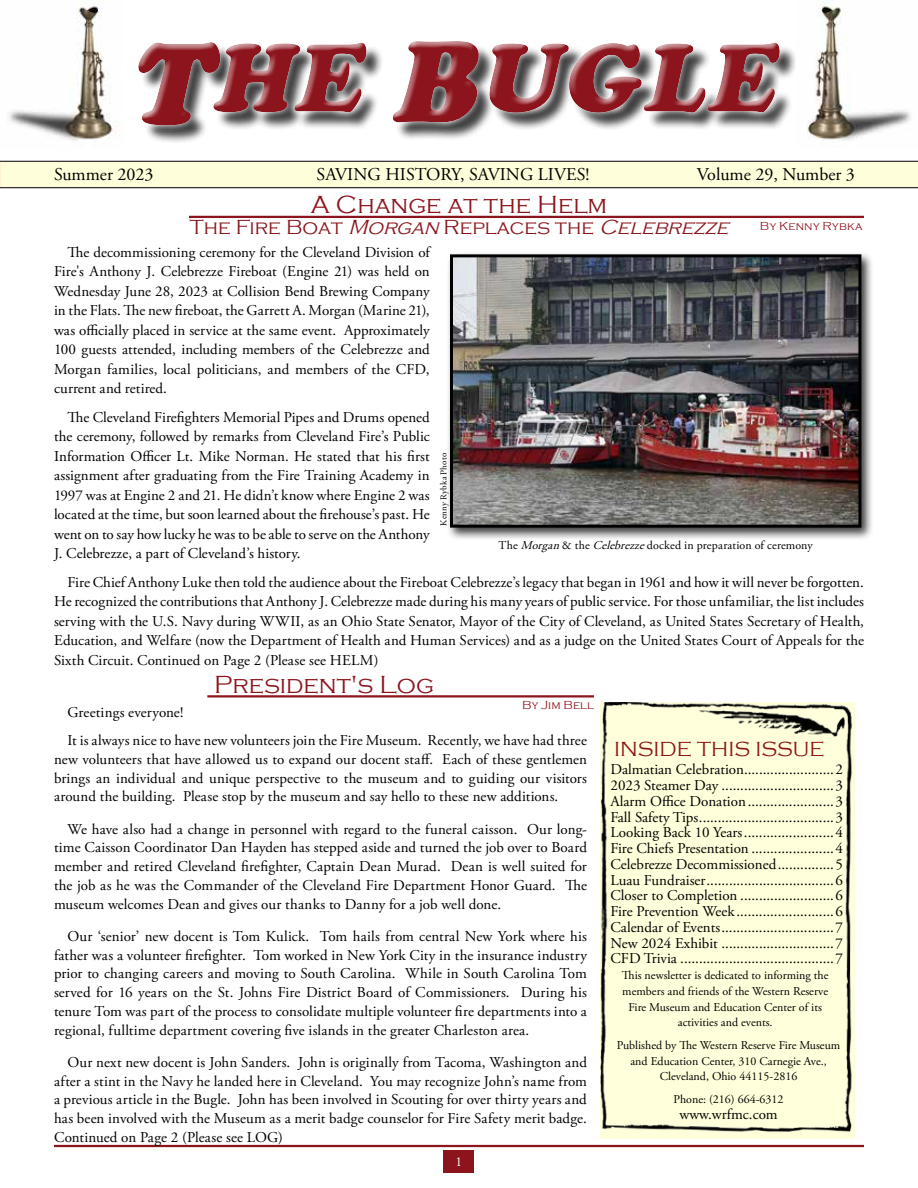
<style>
.page{position:relative;width:918px;height:1188px;background:#fff}
.page>*{position:absolute;margin:0;border:0;box-sizing:border-box;transform-origin:0 0}
.t1{font:300 25.5px "Copperplate Gothic";color:#8c151d}
.t2{font:300 21px "Copperplate Gothic";color:#8c151d}
.t3{font:18px "Adobe Garamond Pro";color:#000}
.t4{font:15px/19.5px "Adobe Garamond Pro";color:#000;text-align:justify}
.t5{font:13.5px "Adobe Garamond Pro";color:#fff}
.t6{font:12px/15.8px "Adobe Garamond Pro";color:#000;text-align:center}
.t7{font:300 12px "Copperplate Gothic";letter-spacing:.02em;color:#8c151d}
.t8{font:9px "Adobe Garamond Pro";letter-spacing:.01em;color:#000}
.s1{font-style:italic}
</style>
<div class="page">
<div style="left:444px;top:1150px;width:30px;height:23px;background:#8c151d"></div>
<hr style="left:54px;top:1145px;width:810px;height:2px;background:#8c151d">
<img style="left:600px;top:702px;width:255px;height:436px">
<div style="left:0;top:162px;width:918px;height:25px;background:#fefedb"></div>
<div style="left:141px;top:43px;width:657px;height:101px;background:#000;opacity:.75"></div>
<div style="left:132px;top:35px;width:654px;height:96px;background:#fff;opacity:.75"></div>
<div style="left:136px;top:40px;width:645px;height:86px;background:#fff;opacity:.75"></div>
<hr style="left:0;top:187px;width:918px;height:1px;background:#000">
<hr style="left:0;top:161px;width:918px;height:1px;background:#000">
<div style="left:447px;top:251px;width:427px;height:289px;background:#000;opacity:.75"></div>
<img style="left:454px;top:258px;width:403px;height:266px">
<div style="left:450px;top:254px;width:411px;height:274px;border:3px solid #000"></div>
<hr style="left:189px;top:216px;width:675px;height:2px;background:#8c151d">
<hr style="left:207px;top:695px;width:387px;height:3px;background:#8c151d">
<img style="left:9px;top:2px;width:109px;height:139px">
<img style="left:797px;top:0;width:114px;height:144px">
<p class="t3" style="left:54px;top:164px;width:101px">Summer 2023</p>
<p class="t3" style="left:317px;top:164px;width:274px">SAVING HISTORY, SAVING LIVES!</p>
<p class="t3" style="left:697px;top:164px;width:160px">Volume 29, Number 3</p>
<h1 class="t1" style="left:311px;top:191px;width:298px">A Change at the Helm</h1>
<h2 class="t2" style="left:190px;top:215px;width:546px">The Fire Boat <span class="s1">Morgan</span> Replaces the <span class="s1">Celebrezze</span></h2>
<p class="t4" style="left:54px;top:243px;width:377px;text-indent:14px">The decommissioning ceremony for the Cleveland Division of Fire's Anthony J. Celebrezze Fireboat (Engine 21) was held on Wednesday June 28, 2023 at Collision Bend Brewing Company in the Flats. The new fireboat, the Garrett A. Morgan (Marine 21), was officially placed in service at the same event. Approximately 100 guests attended, including members of the Celebrezze and Morgan families, local politicians, and members of the CFD, current and retired.</p>
<p class="t4" style="left:54px;top:408px;width:377px;text-indent:14px">The Cleveland Firefighters Memorial Pipes and Drums opened the ceremony, followed by remarks from Cleveland Fire’s Public Information Officer Lt. Mike Norman. He stated that his first assignment after graduating from the Fire Training Academy in 1997 was at Engine 2 and 21. He didn’t know where Engine 2 was located at the time, but soon learned about the firehouse’s past. He went on to say how lucky he was to be able to serve on the Anthony J. Celebrezze, a part of Cleveland’s history.</p>
<p class="t4" style="left:54px;top:573px;width:812px;text-indent:14px">Fire Chief Anthony Luke then told the audience about the Fireboat Celebrezze’s legacy that began in 1961 and how it will never be forgotten.<br>He recognized the contributions that Anthony J. Celebrezze made during his many years of public service. For those unfamiliar, the list includes serving with the U.S. Navy during WWII, as an Ohio State Senator, Mayor of the City of Cleveland, as United States Secretary of Health, Education, and Welfare (now the Department of Health and Human Services) and as a judge on the United States Court of Appeals for the Sixth Circuit. Continued on Page 2 (Please see HELM)</p>
<p class="t7" style="left:760px;top:220px;width:104px">By Kenny Rybka</p>
<p class="t8" style="left:438px;top:526px;width:74px;rotate:-90deg">Kenny Rybka Photo</p>
<p class="t6" style="left:499px;top:537px;width:316px">The <span class="s1">Morgan</span>&amp; the <span class="s1">Celebrezze</span>docked in preparation of ceremony</p>
<h1 class="t1" style="left:214px;top:671px;width:221px">President's Log</h1>
<p class="t7" style="left:522px;top:699px;width:73px">By Jim Bell</p>
<p class="t4" style="left:68px;top:699px;width:521px;line-height:27.8px">Greetings everyone!<br>It is always nice to have new volunteers join the Fire Museum. Recently, we have had three</p>
<p class="t4" style="left:54px;top:750px;width:534px;line-height:18.8px">new volunteers that have allowed us to expand our docent staff. Each of these gentlemen brings an individual and unique perspective to the museum and to guiding our visitors around the building. Please stop by the museum and say hello to these new additions.</p>
<p class="t4" style="left:54px;top:820px;width:535px;line-height:18.8px;text-indent:14px">We have also had a change in personnel with regard to the funeral caisson. Our long&shy;time Caisson Coordinator Dan Hayden has stepped aside and turned the job over to Board member and retired Cleveland firefighter, Captain Dean Murad. Dean is well suited for the job as he was the Commander of the Cleveland Fire Department Honor Guard. The museum welcomes Dean and gives our thanks to Danny for a job well done.</p>
<p class="t4" style="left:54px;top:927px;width:534px;line-height:18.8px;text-indent:14px">Our ‘senior’ new docent is Tom Kulick. Tom hails from central New York where his father was a volunteer firefighter. Tom worked in New York City in the insurance industry prior to changing careers and moving to South Carolina. While in South Carolina Tom served for 16 years on the St. Johns Fire District Board of Commissioners. During his tenure Tom was part of the process to consolidate multiple volunteer fire departments into a regional, fulltime department covering five islands in the greater Charleston area.</p>
<p class="t4" style="left:54px;top:1053px;width:535px;line-height:18.8px;text-indent:14px">Our next new docent is John Sanders. John is originally from Tacoma, Washington and after a stint in the Navy he landed here in Cleveland. You may recognize John’s name from a previous article in the Bugle. John has been involved in Scouting for over thirty years and has been involved with the Museum as a merit badge counselor for Fire Safety merit badge.<br>Continued on Page 2 (Please see LOG)</p>
<p class="t5" style="left:456px;top:1154px;width:8px">1</p>
<h2 class="t2" style="left:614px;top:738px;width:212px">INSIDE THIS ISSUE</h2>
<p class="t4" style="left:610px;top:762px;width:234px;line-height:15.8px">Dalmatian Celebration........................2<br>2023 Steamer Day ..............................3<br>Alarm Office Donation.......................3<br>Fall Safety Tips....................................3<br>Looking Back 10 Years........................4<br>Fire Chiefs Presentation ......................4<br>Celebrezze Decommissioned...............5<br>Luau Fundraiser..................................6<br>Closer to Completion .........................6<br>Fire Prevention Week ..........................6<br>Calendar of Events..............................7<br>New 2024 Exhibit ..............................7<br>CFD Trivia .........................................7</p>
<p class="t6" style="left:622px;top:968px;width:208px">This newsletter is dedicated to informing the members and friends of the Western Reserve Fire Museum and Education Center of its activities and events.</p>
<p class="t6" style="left:617px;top:1038px;width:225px">Published by The Western Reserve Fire Museum and Education Center, 310 Carnegie Ave.,<br>Cleveland, Ohio 44115-2816</p>
<p class="t6" style="left:674px;top:1092px;width:112px">Phone: (216) 664-6312</p>
<p class="t4" style="left:679px;top:1105px;width:100px">www.wrfmc.com</p>
</div>
